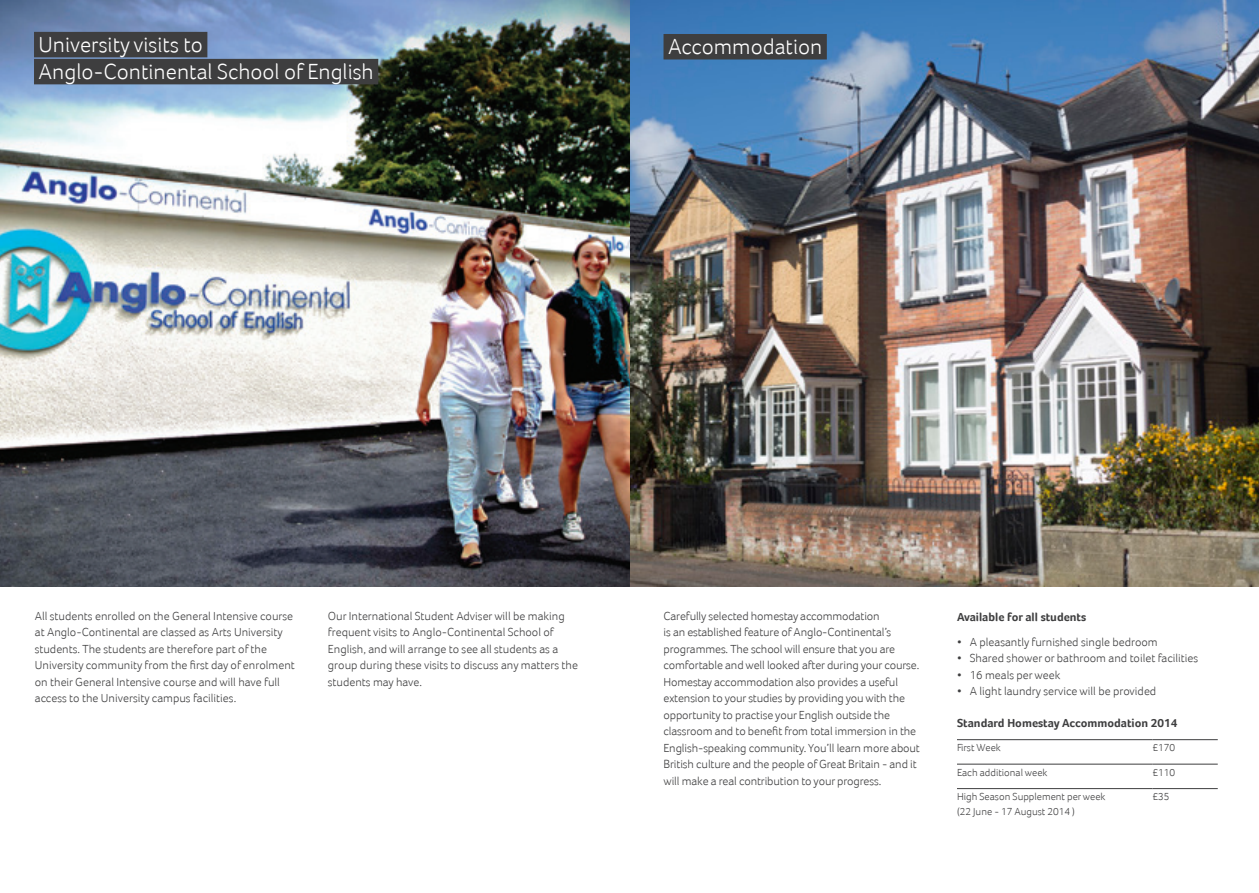
<style>
.page{position:relative;width:1259px;height:893px;background:#fff}
.page>*{position:absolute;margin:0;border:0;box-sizing:border-box;transform-origin:0 0}
.Section_title{font:300 22.5px/27px "Foco";color:#fff}
.course_info_subtitle{font:300 12px/16.5px "Foco";letter-spacing:-.01em;color:#3e3e3f}
.course_info{font:300 12px/16.5px "Foco";color:#3e3e3f}
.course_info_subtitle-2{font:700 12px "Foco";color:#3e3e3f}
.t1{font:300 10.5px "Foco";color:#3e3e3f}
</style>
<div class="page">
<img style="left:629px;top:0;width:630px;height:587px">
<div style="left:663px;top:34px;width:164px;height:25px;background:#3e3e3f"></div>
<hr style="left:957px;top:739px;width:195px;height:1px;background:#3e3e3f">
<hr style="left:957px;top:764px;width:195px;height:1px;background:#3e3e3f">
<hr style="left:1152px;top:764px;width:65px;height:1px;background:#3e3e3f">
<hr style="left:957px;top:788px;width:195px;height:1px;background:#3e3e3f">
<hr style="left:1152px;top:788px;width:65px;height:1px;background:#3e3e3f">
<hr style="left:1152px;top:739px;width:65px;height:1px;background:#3e3e3f">
<img style="left:0;top:0;width:629px;height:587px">
<div style="left:34px;top:32px;width:173px;height:25px;background:#3e3e3f"></div>
<div style="left:34px;top:59px;width:344px;height:25px;background:#3e3e3f"></div>
<p class="Section_title" style="left:39px;top:31px;width:337px">University visits to<br>Anglo-Continental School of English</p>
<p class="Section_title" style="left:668px;top:33px;width:156px">Accommodation</p>
<p class="course_info" style="left:35px;top:607px;width:261px">All students enrolled on the General Intensive course at Anglo-Continental are classed as Arts University students. The students are therefore part of the University community from the first day of enrolment on their General Intensive course and will have full access to the University campus facilities.</p>
<p class="course_info" style="left:328px;top:607px;width:238px">Our International Student Adviser will be making frequent visits to Anglo-Continental School of</p>
<p class="course_info" style="left:328px;top:640px;width:232px">English, and will arrange to see all students as a</p>
<p class="course_info" style="left:328px;top:657px;width:252px">group during these visits to discuss any matters the students may have.</p>
<p class="course_info_subtitle" style="left:663px;top:607px;width:258px">Carefully selected homestay accommodation<br>is an established feature of Anglo-Continental’s programmes. The school will ensure that you are comfortable and well looked after during your course.<br>Homestay accommodation also provides a useful extension to your studies by providing you with the opportunity to practise your English outside the classroom and to benefit from total immersion in the English-speaking community. You’ll learn more about British culture and the people of Great Britain - and it will make a real contribution to your progress.</p>
<p class="course_info_subtitle-2" style="left:957px;top:609px;width:131px">Available for all students</p>
<p class="course_info_subtitle" style="left:957px;top:633px;width:202px">• A pleasantly furnished single bedroom</p>
<p class="course_info_subtitle" style="left:957px;top:650px;width:243px">• Shared shower or bathroom and toilet facilities</p>
<p class="course_info_subtitle" style="left:957px;top:666px;width:105px">• 16 meals per week</p>
<p class="course_info_subtitle" style="left:957px;top:683px;width:201px">• A light laundry service will be provided</p>
<p class="course_info_subtitle-2" style="left:957px;top:716px;width:222px">Standard Homestay Accommodation 2014</p>
<p class="t1" style="left:957px;top:742px;width:45px">First Week</p>
<p class="t1" style="left:1152px;top:742px;width:24px">£170</p>
<p class="t1" style="left:957px;top:766px;width:92px">Each additional week</p>
<p class="t1" style="left:1152px;top:766px;width:24px">£110</p>
<p class="t1" style="left:957px;top:791px;width:150px">High Season Supplement per week</p>
<p class="t1" style="left:957px;top:806px;width:119px">(22 June - 17 August 2014 )</p>
<p class="t1" style="left:1152px;top:791px;width:19px">£35</p>
</div>
